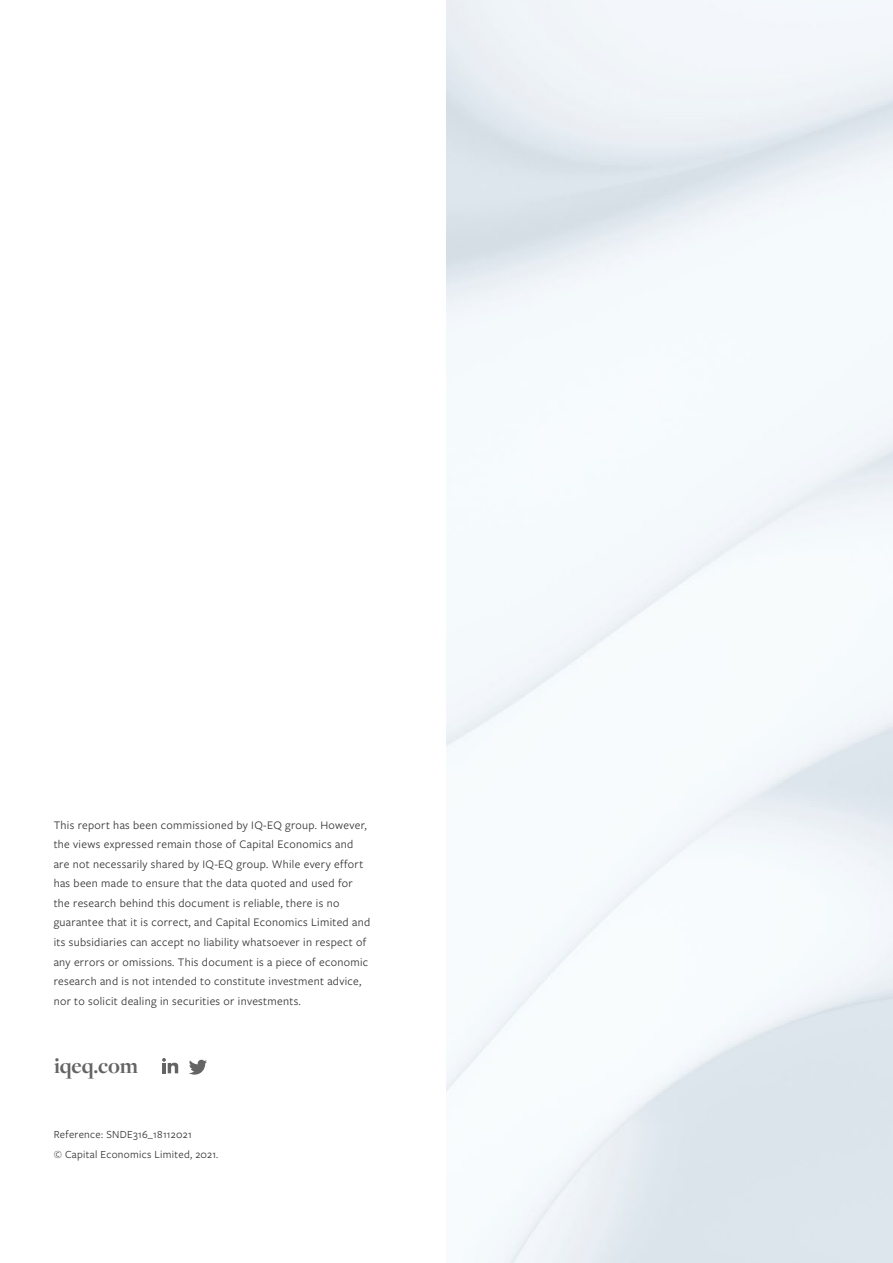
<style>
.page{position:relative;width:893px;height:1263px;background:#fff}
.page>*{position:absolute;margin:0;border:0;box-sizing:border-box;transform-origin:0 0}
.t1{font:700 22.5px "Freight Disp Pro";letter-spacing:-.01em;color:#646464}
.t2{font:12px/19.5px "Freight Sans Pro";letter-spacing:.025em;color:#646464}
.t3{font:12px "Freight Sans Pro";color:#333}
.t4{font:12px/19.5px "Freight Sans Pro";letter-spacing:.005em;color:#646464}
.t5{font:11.25px/19.5px "Freight Sans Pro";letter-spacing:.025em;color:#333}
</style>
<div class="page">
<svg style="left:162px;top:1058px;width:16px;height:15px"></svg>
<svg style="left:189px;top:1060px;width:18px;height:15px"></svg>
<p class="t2" style="left:54px;top:815px;width:318px">This report has been commissioned by IQ-EQ group. However, the views expressed remain those of Capital Economics and are not necessarily shared by IQ-EQ group. While every effort has been made to ensure that the data quoted and used for the research behind this document is reliable, there is no guarantee that it is correct, and Capital Economics Limited and its subsidiaries can accept no liability whatsoever in respect of any errors or omissions. This document is a piece of economic research and is not intended to constitute investment advice, nor to solicit dealing in securities or investments.</p>
<p class="t3" style="left:54px;top:817px;width:8px">T</p>
<p class="t3" style="left:78px;top:817px;width:25px">r o</p>
<p class="t3" style="left:167px;top:817px;width:8px">o</p>
<p class="t3" style="left:200px;top:817px;width:22px">s n</p>
<p class="t3" style="left:54px;top:836px;width:5px">t</p>
<p class="t3" style="left:88px;top:836px;width:9px">w</p>
<p class="t3" style="left:121px;top:836px;width:6px">r</p>
<p class="t3" style="left:147px;top:836px;width:15px">d r</p>
<p class="t3" style="left:217px;top:836px;width:7px">e</p>
<p class="t3" style="left:54px;top:856px;width:7px">a</p>
<p class="t3" style="left:99px;top:856px;width:7px">e</p>
<p class="t3" style="left:143px;top:856px;width:7px">y</p>
<p class="t3" style="left:203px;top:856px;width:17px">I -</p>
<p class="t3" style="left:289px;top:856px;width:4px">i</p>
<p class="t3" style="left:54px;top:875px;width:8px">h</p>
<p class="t3" style="left:174px;top:875px;width:7px">e</p>
<p class="t3" style="left:217px;top:875px;width:7px">e</p>
<p class="t3" style="left:251px;top:875px;width:8px">q</p>
<p class="t3" style="left:323px;top:875px;width:27px">e o</p>
<p class="t3" style="left:54px;top:895px;width:5px">t</p>
<p class="t3" style="left:78px;top:895px;width:24px">e a</p>
<p class="t3" style="left:148px;top:895px;width:15px">d t</p>
<p class="t3" style="left:248px;top:895px;width:25px">e b</p>
<p class="t3" style="left:54px;top:914px;width:19px">g a</p>
<p class="t3" style="left:92px;top:914px;width:42px">e h i</p>
<p class="t3" style="left:157px;top:914px;width:8px">o</p>
<p class="t3" style="left:179px;top:914px;width:7px">c</p>
<p class="t3" style="left:272px;top:914px;width:8px">n</p>
<p class="t3" style="left:320px;top:914px;width:14px">mi</p>
<p class="t3" style="left:54px;top:934px;width:4px">i</p>
<p class="t3" style="left:109px;top:934px;width:6px">r</p>
<p class="t3" style="left:174px;top:934px;width:8px">p</p>
<p class="t3" style="left:234px;top:934px;width:24px">y h</p>
<p class="t3" style="left:284px;top:934px;width:7px">v</p>
<p class="t3" style="left:315px;top:934px;width:6px">r</p>
<p class="t3" style="left:349px;top:934px;width:15px">t o</p>
<p class="t3" style="left:54px;top:953px;width:7px">a</p>
<p class="t3" style="left:325px;top:953px;width:7px">c</p>
<p class="t3" style="left:54px;top:973px;width:6px">r</p>
<p class="t3" style="left:85px;top:973px;width:7px">c</p>
<p class="t3" style="left:162px;top:973px;width:5px">t</p>
<p class="t3" style="left:191px;top:973px;width:15px">d t</p>
<p class="t3" style="left:255px;top:973px;width:5px">t</p>
<p class="t3" style="left:289px;top:973px;width:10px">st</p>
<p class="t3" style="left:327px;top:973px;width:19px">a v</p>
<p class="t3" style="left:54px;top:992px;width:8px">n</p>
<p class="t3" style="left:114px;top:992px;width:5px">t</p>
<p class="t3" style="left:203px;top:992px;width:5px">t</p>
<p class="t3" style="left:267px;top:992px;width:17px">me</p>
<p class="t3" style="left:299px;top:992px;width:4px">.</p>
<h1 class="t1" style="left:54px;top:1051px;width:86px">iqeq.com</h1>
<p class="t5" style="left:54px;top:1124px;width:166px">Reference: SNDE316_18112021<br>© Capital Economics Limited, 2021.</p>
<p class="t4" style="left:54px;top:1125px;width:169px">Reference: SNDE284_28072021<br>© Capital Economics Limited, 2021</p>
</div>
